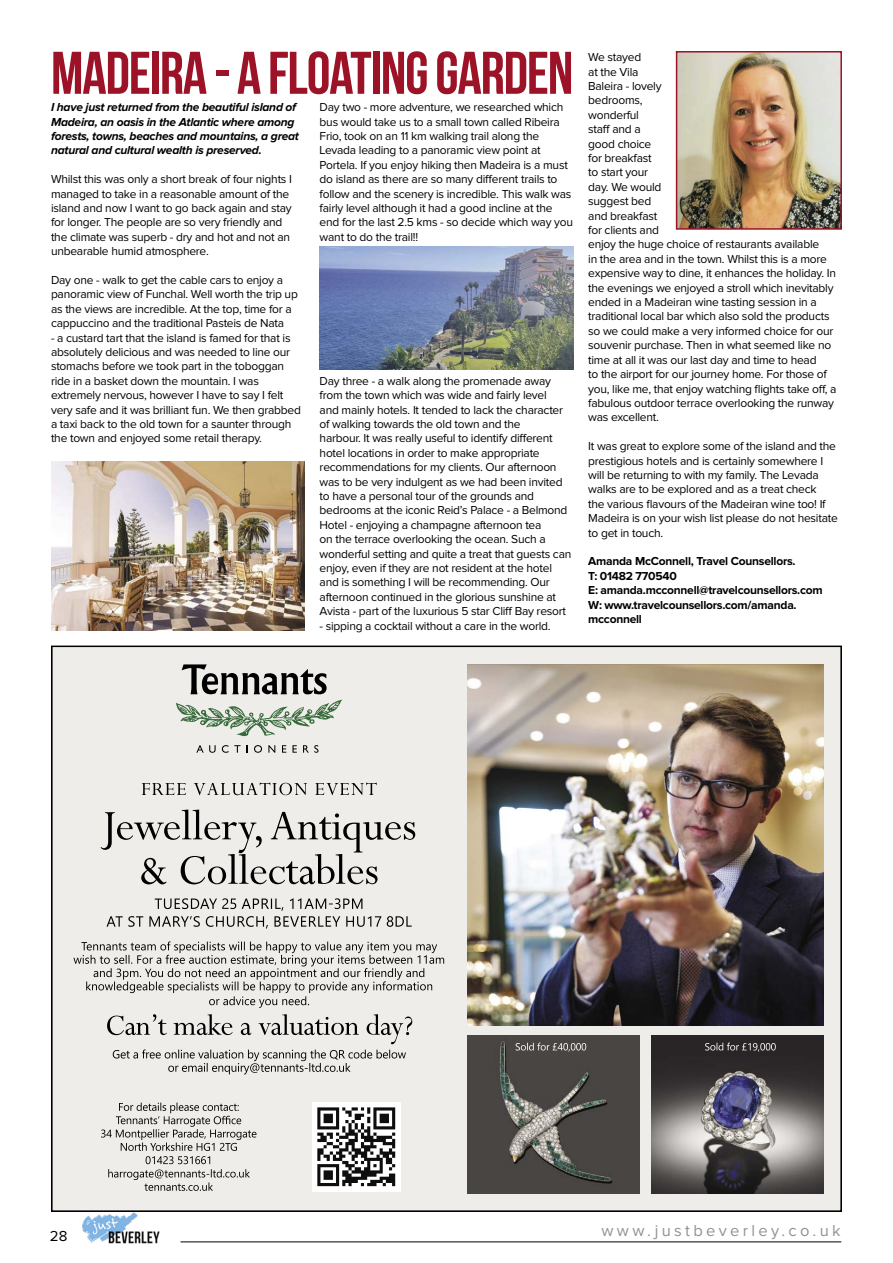
<style>
.page{position:relative;width:893px;height:1263px;background:#fff}
.page>*{position:absolute;margin:0;border:0;box-sizing:border-box;transform-origin:0 0}
.t1{font:60px "Bebas Neue";letter-spacing:-.02em;color:#9c1327}
.t2{font:16.5px "Proxima Nova";letter-spacing:.2em;color:#939393}
.t3{font:15px "Proxima Nova";color:#000}
.t4{font:12px/14.4px "Proxima Nova";letter-spacing:-.02em;color:#000}
.t5{font:italic 700 12px/14.4px "Proxima Nova";letter-spacing:-.02em;color:#000}
.t6{font:700 12px/14.4px "Proxima Nova";letter-spacing:-.02em;color:#000}
</style>
<div class="page">
<hr style="left:180px;top:1241px;width:661px;height:1px;background:#000">
<img style="left:82px;top:1212px;width:78px;height:32px">
<img style="left:679px;top:54px;width:160px;height:173px">
<div style="left:676px;top:51px;width:166px;height:179px;border:2px solid #9c1327"></div>
<div style="left:52px;top:646px;width:789px;height:565px;background:#efede9"></div>
<svg style="left:196px;top:745px;width:20px;height:8px"></svg>
<svg style="left:222px;top:745px;width:19px;height:8px"></svg>
<svg style="left:254px;top:745px;width:8px;height:8px"></svg>
<svg style="left:268px;top:745px;width:7px;height:8px"></svg>
<svg style="left:282px;top:745px;width:4px;height:8px"></svg>
<svg style="left:292px;top:745px;width:5px;height:8px"></svg>
<svg style="left:303px;top:745px;width:15px;height:8px"></svg>
<svg style="left:176px;top:664px;width:166px;height:72px"></svg>
<svg style="left:107px;top:1014px;width:305px;height:60px"></svg>
<svg style="left:73px;top:941px;width:371px;height:67px"></svg>
<svg style="left:107px;top:898px;width:305px;height:30px"></svg>
<svg style="left:101px;top:809px;width:314px;height:75px"></svg>
<svg style="left:142px;top:783px;width:235px;height:12px"></svg>
<svg style="left:101px;top:1102px;width:155px;height:89px"></svg>
<img style="left:313px;top:1103px;width:88px;height:88px">
<img style="left:467px;top:664px;width:357px;height:361px">
<img style="left:467px;top:1036px;width:172px;height:157px">
<img style="left:652px;top:1036px;width:172px;height:157px">
<svg style="left:516px;top:1042px;width:70px;height:10px"></svg>
<svg style="left:705px;top:1042px;width:71px;height:10px"></svg>
<img style="left:51px;top:461px;width:254px;height:169px">
<img style="left:320px;top:246px;width:253px;height:124px">
<h1 class="t1" style="left:51px;top:40px;width:524px">MADEIRA - A FLOATING GARDEN</h1>
<p class="t4" style="left:320px;top:100px;width:255px">Day two - more adventure, we researched which bus would take us to a small town called Ribeira Frio, took on an 11 km walking trail along the Levada leading to a panoramic view point at Portela. If you enjoy hiking then Madeira is a must do island as there are so many different trails to follow and the scenery is incredible. This walk was fairly level although it had a good incline at the end for the last 2.5 kms - so decide which way you want to do the trail!!</p>
<p class="t5" style="left:51px;top:100px;width:249px">I have just returned from the beautiful island of Madeira, an oasis in the Atlantic where among forests, towns, beaches and mountains, a great natural and cultural wealth is preserved.</p>
<p class="t4" style="left:51px;top:172px;width:242px">Whilst this was only a short break of four nights I managed to take in a reasonable amount of the island and now I want to go back again and stay for longer. The people are so very friendly and the climate was superb - dry and hot and not an unbearable humid atmosphere.</p>
<p class="t4" style="left:51px;top:273px;width:248px">Day one - walk to get the cable cars to enjoy a panoramic view of Funchal. Well worth the trip up as the views are incredible. At the top, time for a cappuccino and the traditional Pasteis de Nata</p>
<p class="t4" style="left:51px;top:331px;width:251px">- a custard tart that the island is famed for that is absolutely delicious and was needed to line our stomachs before we took part in the toboggan ride in a basket down the mountain. I was extremely nervous, however I have to say I felt very safe and it was brilliant fun. We then grabbed a taxi back to the old town for a saunter through the town and enjoyed some retail therapy.</p>
<p class="t4" style="left:320px;top:374px;width:253px">Day three - a walk along the promenade away from the town which was wide and fairly level<br>and mainly hotels. It tended to lack the character of walking towards the old town and the<br>harbour. It was really useful to identify different hotel locations in order to make appropriate recommendations for my clients. Our afternoon was to be very indulgent as we had been invited to have a personal tour of the grounds and bedrooms at the iconic Reid’s Palace - a Belmond Hotel - enjoying a champagne afternoon tea<br>on the terrace overlooking the ocean. Such a wonderful setting and quite a treat that guests can enjoy, even if they are not resident at the hotel and is something I will be recommending. Our afternoon continued in the glorious sunshine at Avista - part of the luxurious 5 star Cliff Bay resort</p>
<p class="t4" style="left:320px;top:619px;width:233px">- sipping a cocktail without a care in the world.</p>
<p class="t4" style="left:588px;top:51px;width:250px">We stayed<br>at the Vila<br>Baleira - lovely<br>bedrooms,<br>wonderful<br>staff and a<br>good choice<br>for breakfast<br>to start your<br>day. We would<br>suggest bed<br>and breakfast<br>for clients and<br>enjoy the huge choice of restaurants available<br>in the area and in the town. Whilst this is a more expensive way to dine, it enhances the holiday. In the evenings we enjoyed a stroll which inevitably ended in a Madeiran wine tasting session in a traditional local bar which also sold the products so we could make a very informed choice for our souvenir purchase. Then in what seemed like no time at all it was our last day and time to head<br>to the airport for our journey home. For those of you, like me, that enjoy watching flights take off, a fabulous outdoor terrace overlooking the runway was excellent.</p>
<p class="t4" style="left:588px;top:439px;width:251px">It was great to explore some of the island and the prestigious hotels and is certainly somewhere I will be returning to with my family. The Levada walks are to be explored and as a treat check<br>the various flavours of the Madeiran wine too! If Madeira is on your wish list please do not hesitate to get in touch.</p>
<p class="t6" style="left:588px;top:554px;width:236px">Amanda McConnell, Travel Counsellors.<br>T: 01482 770540<br>E: amanda.mcconnell@travelcounsellors.com<br>W: www.travelcounsellors.com/amanda. mcconnell</p>
<p class="t3" style="left:50px;top:1229px;width:19px">28</p>
<h2 class="t2" style="left:602px;top:1223px;width:241px">www.justbeverley.co.uk</h2>
</div>
